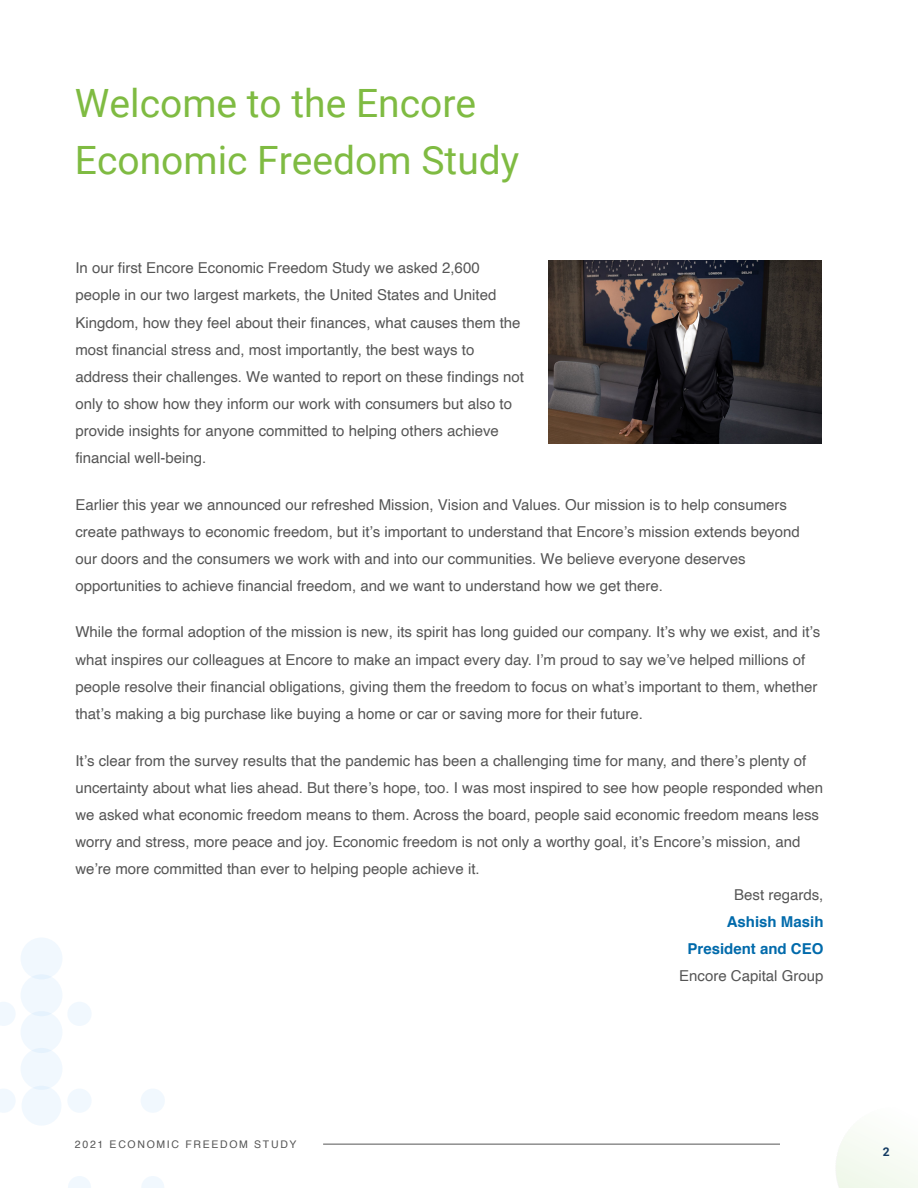
<style>
.page{position:relative;width:918px;height:1188px;background:#fff}
.page>*{position:absolute;margin:0;border:0;box-sizing:border-box;transform-origin:0 0}
.t1{font:39px/57px "Roboto";color:#7fbb42}
.t2{font:15px/27.2px "Helvetica";color:#555}
.t3{font:700 15px/27px "Helvetica";color:#006aab;text-align:right}
.t4{font:700 12px "Roboto";color:#133b62}
.t5{font:10.5px "Helvetica";letter-spacing:.16em;color:#555}
.s1{font-family:"Arial"}
</style>
<div class="page">
<hr style="left:323px;top:1144px;width:457px;height:1px;background:#555">
<svg style="left:142px;top:1176px;width:22px;height:12px"></svg>
<div style="left:141px;top:1089px;width:24px;height:24px;background:#f1f8fe;border-radius:50%"></div>
<svg style="left:68px;top:1176px;width:23px;height:12px"></svg>
<div style="left:67px;top:1089px;width:25px;height:24px;background:#f1f8fe;border-radius:50%"></div>
<div style="left:67px;top:1002px;width:25px;height:24px;background:#f1f8fe;border-radius:50%"></div>
<svg style="left:0;top:1089px;width:15px;height:24px"></svg>
<svg style="left:0;top:1002px;width:15px;height:24px"></svg>
<div style="left:22px;top:1086px;width:40px;height:40px;background:#f1f8fe;border-radius:50%"></div>
<div style="left:21px;top:1048px;width:41px;height:42px;background:#f1f8fe;border-radius:50%"></div>
<div style="left:21px;top:1011px;width:41px;height:42px;background:#f1f8fe;border-radius:50%"></div>
<div style="left:21px;top:974px;width:41px;height:42px;background:#f1f8fe;border-radius:50%"></div>
<div style="left:21px;top:937px;width:41px;height:42px;background:#f1f8fe;border-radius:50%"></div>
<img style="left:548px;top:261px;width:274px;height:182px">
<h1 class="t1" style="left:75px;top:73px;width:446px">Welcome to the Encore<br>Economic Freedom Study</h1>
<p class="t2" style="left:75px;top:255px;width:450px">In our first Encore Economic Freedom S<span class="s1">tudy</span> we asked 2,600 people in our two <span class="s1">largest</span> markets, the United States and United Kingdom, how they feel about their finances, what causes them the most financial stress and, most importantly, the best ways to address their challenges. We wanted to report on these findings not only to show how they inform our work with consumers but also to provide insights for anyone committed to helping others achieve financial well-being.</p>
<p class="t2" style="left:75px;top:491px;width:726px">Earlier this year we announced our refreshed Mission, Vision and Values. Our <span class="s1">m</span>ission is to help consumers create pathways to economic freedom, but it’s important to understand that Encore’s <span class="s1">m</span>ission extends beyond our doors and the consumers we work with and into our communities. We believe everyone deserves opportunities to achieve financial freedom, and we want to understand how we get there.</p>
<p class="t2" style="left:75px;top:619px;width:747px">While the formal adoption of the <span class="s1">m</span>ission is new, its spirit has long guided our company. It’s why we exist, and it’s what inspires our colleagues at Encore to make an impact every day. I’m proud to say we’ve helped millions of people resolve their financial obligations, giving them the freedom to focus on what’s important to them, whether that’s making a big purchase like buying a home or car or saving more for their future.</p>
<p class="t2" style="left:75px;top:748px;width:732px">It’s clear from the survey results that the pandemic has been a challenging time for many, and there’s plenty of</p>
<p class="t2" style="left:75px;top:775px;width:749px">uncertainty about what lies ahead. But there’s hope, too. I was most inspired to see how people responded when</p>
<p class="t2" style="left:75px;top:802px;width:745px">we asked what economic freedom means to them. Across the board, people said economic freedom means less</p>
<p class="t2" style="left:75px;top:829px;width:727px">worry and stress, more peace and joy. Economic freedom is not only a worthy goal, it’s Encore’s mission, and</p>
<p class="t2" style="left:75px;top:856px;width:406px">we’re more committed than ever to helping people achieve it.</p>
<p class="t2" style="left:734px;top:881px;width:91px">Best regards,</p>
<p class="t3" style="left:688px;top:908px;width:137px">Ashish Masih<br>President and CEO</p>
<p class="t2" style="left:679px;top:962px;width:146px">Encore Capital Group</p>
<p class="t5" style="left:75px;top:1136px;width:223px">2021 ECONOMIC FREEDOM STUDY</p>
<p class="t4" style="left:883px;top:1143px;width:8px">2</p>
</div>
